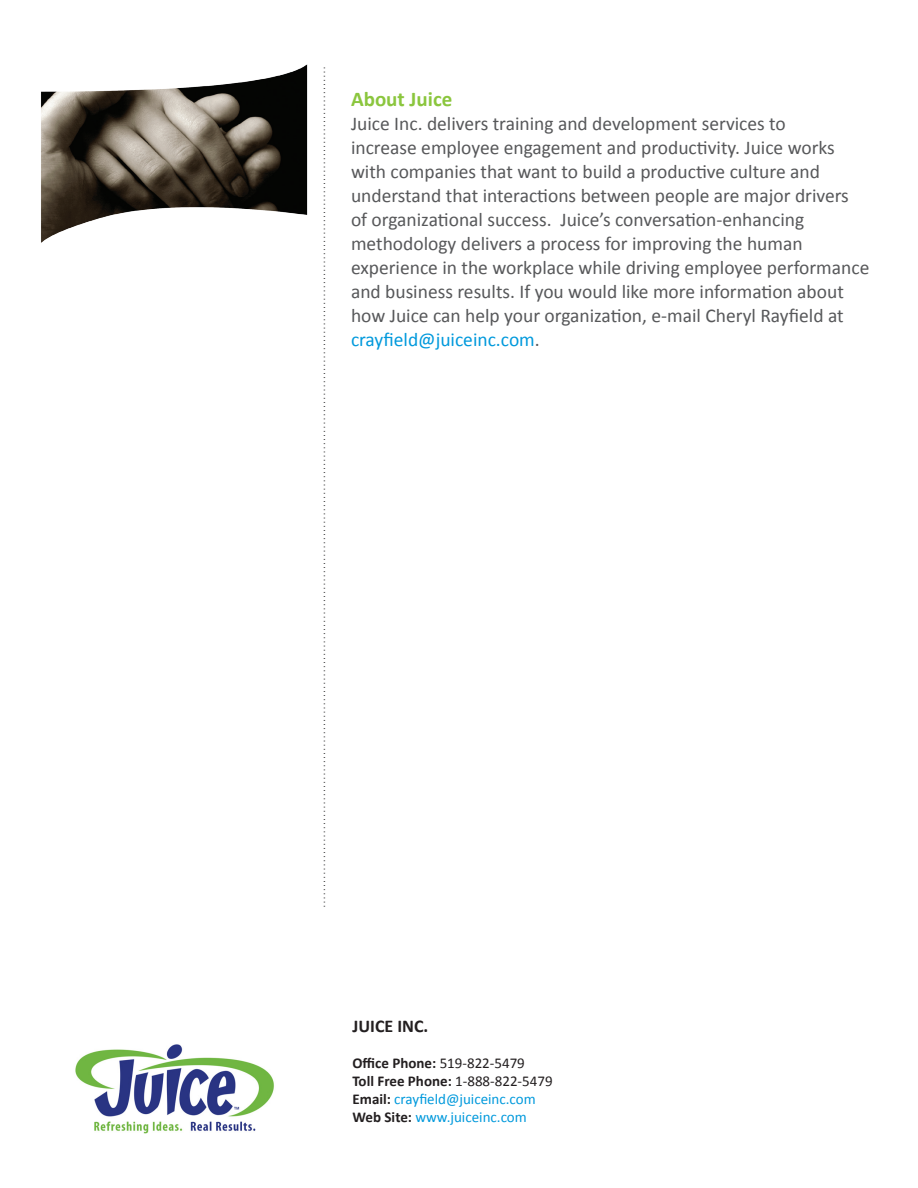
<style>
.page{position:relative;width:918px;height:1188px;background:#fff}
.page>*{position:absolute;margin:0;border:0;box-sizing:border-box;transform-origin:0 0}
.Sub_Head{font:700 21px "Calibri";color:#8bc63e}
.Body{font:19.5px/24px "Calibri";color:#57585a}
.Body-2{font:19.5px "Calibri";color:#0099dc}
.Address{font:700 18px "Calibri";color:#231f20}
.Address-2{font:700 15px "Calibri";color:#231f20}
.Address-3{font:15px/18px "Calibri";color:#0099dc}
.s1{color:#57585a}
.s2{font-weight:400}
.s3{font-weight:700;color:#231f20}
</style>
<div class="page">
<img style="left:75px;top:1044px;width:199px;height:90px">
<svg style="left:324px;top:68px;width:1px;height:839px"></svg>
<img style="left:41px;top:64px;width:267px;height:179px">
<p class="Sub_Head" style="left:351px;top:86px;width:103px">About Juice</p>
<p class="Body" style="left:351px;top:111px;width:520px">Juice Inc. delivers training and development services to<br>increase employee engagement and productivity. Juice works with companies that want to build a productive culture and understand that interactions between people are major drivers of organizational success. Juice’s conversation-enhancing methodology delivers a process for improving the human experience in the workplace while driving employee performance and business results. If you would like more information about how Juice can help your organization, e-mail Cheryl Rayfield at</p>
<p class="Body-2" style="left:351px;top:328px;width:190px">crayfield@juiceinc.com<span class="s1">.</span></p>
<p class="Address" style="left:352px;top:1014px;width:77px">JUICE INC.</p>
<p class="Address-2" style="left:352px;top:1053px;width:174px">Office Phone: <span class="s2">519-822-5479</span></p>
<p class="Address-2" style="left:352px;top:1071px;width:202px">Toll Free Phone: <span class="s2">1-888-822-5479</span></p>
<p class="Address-3" style="left:352px;top:1089px;width:185px"><span class="s3">Email:</span> crayfield@juiceinc.com<br><span class="s3">Web Site:</span> www.juiceinc.com</p>
</div>
